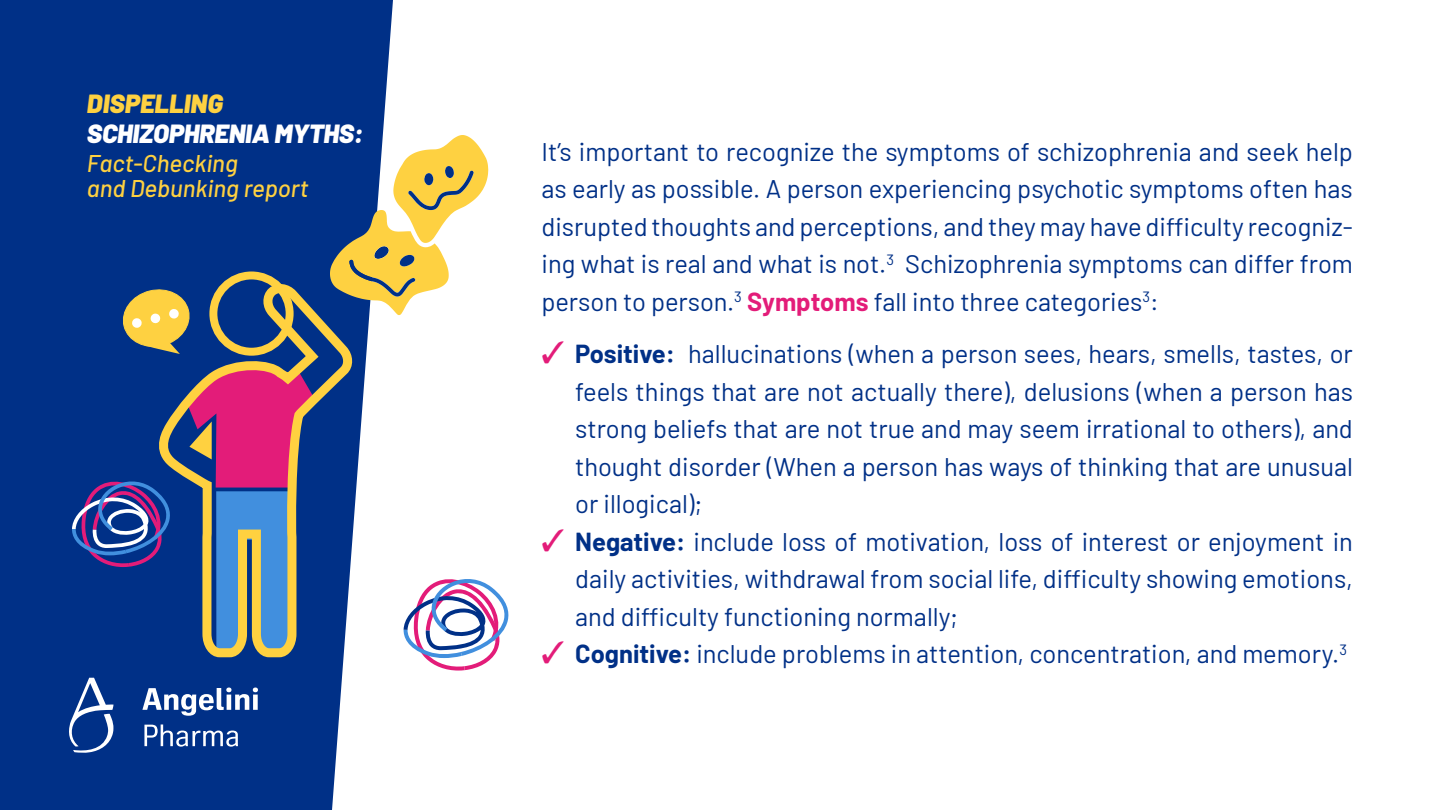
<style>
.page{position:relative;width:1440px;height:810px;background:#fff}
.page>*{position:absolute;margin:0;border:0;box-sizing:border-box;transform-origin:0 0}
.t1{font:italic 900 26.25px "Barlow";letter-spacing:-.01em;color:#fff}
.t2{font:italic 900 26.25px "Barlow";color:#fed141}
.t3{font:25.5px/37.5px "Barlow";color:#003087;text-align:justify}
.t4{font:italic 500 24.15px/24.8px "Barlow";color:#fed141}
.s1{font-weight:700;color:#e31c79}
.s2{color:#e31c79}
.s3{font-weight:700}
</style>
<div class="page">
<svg style="left:0;top:0;width:393px;height:810px;background:#174391"></svg>
<svg style="left:67px;top:678px;width:47px;height:75px"></svg>
<svg style="left:142px;top:688px;width:116px;height:28px"></svg>
<svg style="left:144px;top:724px;width:94px;height:23px"></svg>
<svg style="left:154px;top:275px;width:208px;height:387px;background:#595a86"></svg>
<svg style="left:120px;top:287px;width:72px;height:67px;background:#a39962"></svg>
<svg style="left:403px;top:579px;width:106px;height:92px"></svg>
<svg style="left:72px;top:476px;width:99px;height:91px;background:#3e4c9a"></svg>
<svg style="left:330px;top:135px;width:159px;height:180px"></svg>
<p class="t2" style="left:87px;top:84px;width:137px">DISPELLING</p>
<p class="t1" style="left:87px;top:114px;width:278px">SCHIZOPHRENIA MYTHS:</p>
<p class="t4" style="left:87px;top:149px;width:223px">Fact-Checking<br>and Debunking report</p>
<p class="t3" style="left:542px;top:131px;width:813px">It’s important to recognize the symptoms of schizophrenia and seek help as early as possible. A person experiencing psychotic symptoms often has disrupted thoughts and perceptions, and they may have difficulty recogniz&shy;ing what is real and what is not.<sup>3</sup> Schizophrenia symptoms can differ from person to person.<sup>3</sup> <span class="s1">Symptoms</span> fall into three categories<sup>3</sup>:</p>
<p class="t3" style="left:575px;top:333px;width:779px;text-indent:-34px"><span class="s2">✓</span> <span class="s3">Positive:</span> hallucinations (when a person sees, hears, smells, tastes, or feels things that are not actually there), delusions (when a person has strong beliefs that are not true and may seem irrational to others), and thought disorder (When a person has ways of thinking that are unusual or illogical);</p>
<p class="t3" style="left:575px;top:521px;width:779px;text-indent:-34px"><span class="s2">✓</span> <span class="s3">Negative:</span> include loss of motivation, loss of interest or enjoyment in daily activities, withdrawal from social life, difficulty showing emotions, and difficulty functioning normally;</p>
<p class="t3" style="left:541px;top:633px;width:807px"><span class="s2">✓</span> <span class="s3">Cognitive:</span> include problems in attention, concentration, and memory.<sup>3</sup></p>
</div>
